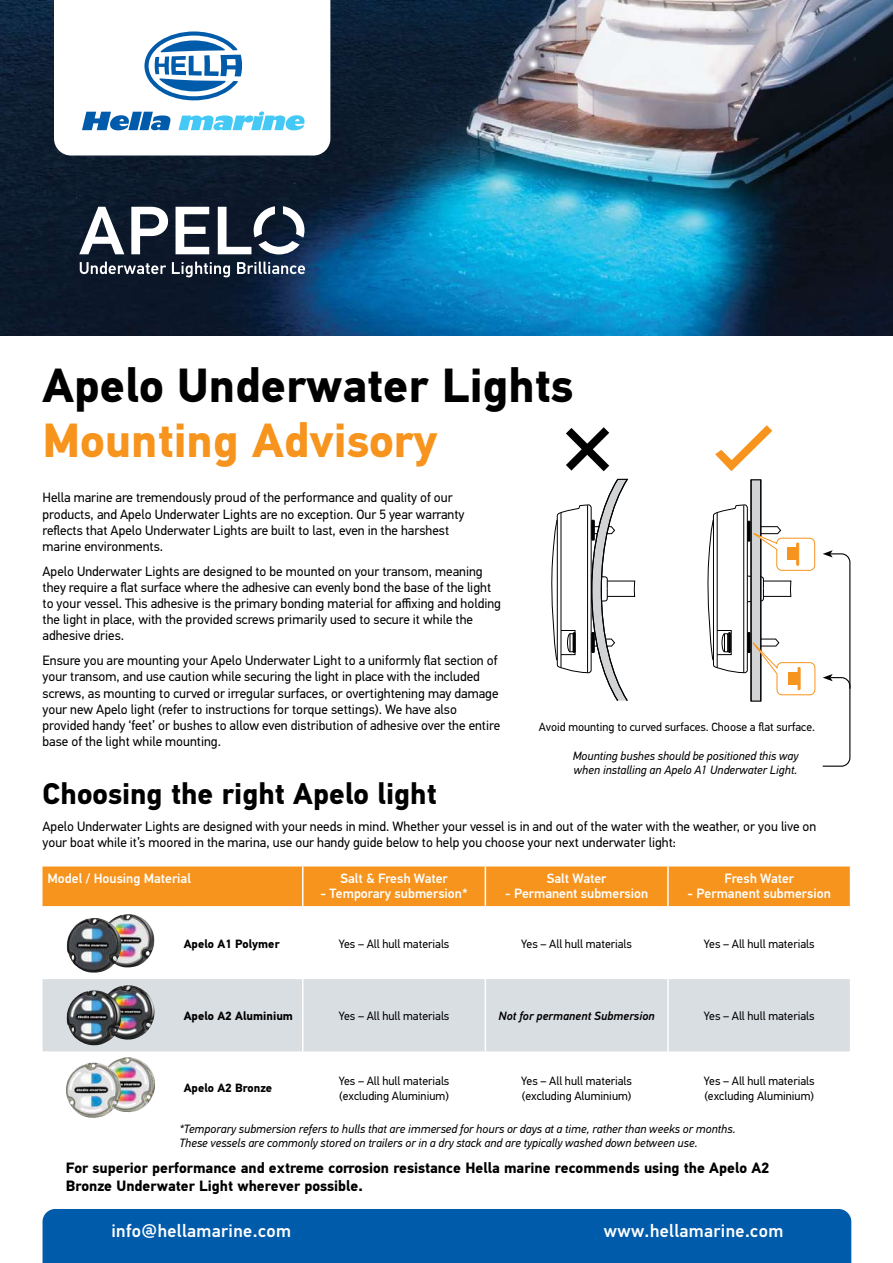
<style>
.page{position:relative;width:893px;height:1263px;background:#fff}
.page>*{position:absolute;margin:0;border:0;box-sizing:border-box;transform-origin:0 0}
.t1{font:700 48px "Hella DIN Universal";color:#000}
.t2{font:700 48px "Hella DIN Universal";color:#f7941e}
.t3{font:700 30px "Hella DIN Universal";color:#000}
.t4{font:500 18px "Hella DIN Universal";letter-spacing:.02em;color:#fff}
.t5{font:700 15px/18px "Hella DIN Universal";color:#000}
.t6{font:13.5px/16.2px "Hella DIN Universal";color:#000}
.t7{font:500 13.5px "Hella DIN Universal";color:#fff}
.t8{font:italic 12px/14.4px "Hella DIN Universal";color:#000}
.t9{font:12px/15px "Hella DIN Universal";color:#000}
.t10{font:700 12px "Hella DIN Universal";color:#000}
.t11{font:italic 500 12px "Hella DIN Universal";color:#000}
.t12{font:11.85px "Hella DIN Universal";color:#000}
</style>
<div class="page">
<img style="left:0;top:0;width:893px;height:336px">
<div style="left:43px;top:1209px;width:808px;height:54px;background:#005baa"></div>
<svg style="left:551px;top:478px;width:84px;height:223px"></svg>
<div style="left:591px;top:632px;width:4px;height:21px;border:1px solid #000"></div>
<div style="left:591px;top:520px;width:4px;height:20px;border:1px solid #000"></div>
<svg style="left:566px;top:427px;width:43px;height:44px"></svg>
<svg style="left:79px;top:207px;width:45px;height:47px"></svg>
<svg style="left:131px;top:207px;width:37px;height:47px"></svg>
<svg style="left:176px;top:207px;width:33px;height:47px"></svg>
<svg style="left:218px;top:206px;width:86px;height:48px"></svg>
<svg style="left:80px;top:262px;width:225px;height:15px"></svg>
<div style="left:43px;top:866px;width:807px;height:40px;background:#f7941e"></div>
<svg style="left:43px;top:943px;width:807px;height:109px"></svg>
<div style="left:43px;top:979px;width:807px;height:72px;background:#d9dee3"></div>
<hr style="left:302px;top:979px;width:1px;height:72px;background:#fff">
<hr style="left:485px;top:979px;width:1px;height:72px;background:#fff">
<hr style="left:667px;top:979px;width:2px;height:72px;background:#fff">
<hr style="left:302px;top:1051px;width:1px;height:73px;background:#fff">
<hr style="left:485px;top:1051px;width:1px;height:73px;background:#fff">
<hr style="left:667px;top:1051px;width:2px;height:73px;background:#fff">
<hr style="left:302px;top:866px;width:1px;height:40px;background:#fff">
<hr style="left:485px;top:866px;width:1px;height:40px;background:#fff">
<hr style="left:667px;top:866px;width:2px;height:40px;background:#fff">
<hr style="left:302px;top:907px;width:1px;height:72px;background:#fff">
<hr style="left:485px;top:907px;width:1px;height:72px;background:#fff">
<hr style="left:667px;top:907px;width:2px;height:72px;background:#fff">
<img style="left:114px;top:914px;width:41px;height:53px">
<img style="left:67px;top:918px;width:54px;height:55px">
<img style="left:100px;top:985px;width:55px;height:55px">
<img style="left:67px;top:990px;width:55px;height:56px">
<img style="left:113px;top:1057px;width:42px;height:56px">
<img style="left:66px;top:1062px;width:55px;height:56px">
<div style="left:751px;top:480px;width:10px;height:221px;background:#d1d3d4"></div>
<hr style="left:751px;top:480px;width:1px;height:221px;background:#000">
<hr style="left:760px;top:480px;width:1px;height:221px;background:#000">
<svg style="left:707px;top:504px;width:108px;height:192px"></svg>
<div style="left:796px;top:543px;width:3px;height:23px;border:1px solid #f7941e"></div>
<div style="left:787px;top:548px;width:10px;height:12px;background:#f7941e"></div>
<svg style="left:715px;top:425px;width:57px;height:46px"></svg>
<svg style="left:822px;top:550px;width:29px;height:217px"></svg>
<svg style="left:54px;top:0;width:276px;height:156px"></svg>
<h1 class="t1" style="left:43px;top:354px;width:532px">Apelo Underwater Lights</h1>
<h1 class="t2" style="left:43px;top:409px;width:397px">Mounting Advisory</h1>
<p class="t6" style="left:43px;top:490px;width:423px">Hella marine are tremendously proud of the performance and quality of our products, and Apelo Underwater Lights are no exception. Our 5 year warranty reflects that Apelo Underwater Lights are built to last, even in the harshest marine environments.</p>
<p class="t6" style="left:43px;top:564px;width:460px">Apelo Underwater Lights are designed to be mounted on your transom, meaning they require a flat surface where the adhesive can evenly bond the base of the light to your vessel. This adhesive is the primary bonding material for affixing and holding the light in place, with the provided screws primarily used to secure it while the adhesive dries.</p>
<p class="t6" style="left:43px;top:653px;width:459px">Ensure you are mounting your Apelo Underwater Light to a uniformly flat section of your transom, and use caution while securing the light in place with the included screws, as mounting to curved or irregular surfaces, or overtightening may damage your new Apelo light (refer to instructions for torque settings). We have also provided handy ‘feet’ or bushes to allow even distribution of adhesive over the entire base of the light while mounting.</p>
<h2 class="t3" style="left:43px;top:774px;width:396px">Choosing the right Apelo light</h2>
<p class="t12" style="left:539px;top:719px;width:278px">Avoid mounting to curved surfaces. Choose a flat surface.</p>
<p class="t8" style="left:573px;top:748px;width:227px">Mounting bushes should be positioned this way when installing an Apelo A1 Underwater Light.</p>
<p class="t6" style="left:43px;top:819px;width:775px">Apelo Underwater Lights are designed with your needs in mind. Whether your vessel is in and out of the water with the weather, or you live on your boat while it’s moored in the marina, use our handy guide below to help you choose your next underwater light:</p>
<p class="t7" style="left:48px;top:870px;width:145px">Model / Housing Material</p>
<p class="t7" style="left:340px;top:870px;width:109px">Salt &amp; Fresh Water</p>
<p class="t7" style="left:321px;top:885px;width:149px">- Temporary submersion*</p>
<p class="t7" style="left:547px;top:870px;width:61px">Salt Water</p>
<p class="t7" style="left:505px;top:885px;width:145px">- Permanent submersion</p>
<p class="t7" style="left:724px;top:870px;width:71px">Fresh Water</p>
<p class="t7" style="left:688px;top:885px;width:145px">- Permanent submersion</p>
<p class="t10" style="left:184px;top:935px;width:97px">Apelo A1 Polymer</p>
<p class="t9" style="left:339px;top:937px;width:112px">Yes – All hull materials</p>
<p class="t9" style="left:521px;top:937px;width:112px">Yes – All hull materials</p>
<p class="t9" style="left:704px;top:937px;width:112px">Yes – All hull materials</p>
<p class="t10" style="left:184px;top:1008px;width:111px">Apelo A2 Aluminium</p>
<p class="t9" style="left:339px;top:1009px;width:112px">Yes – All hull materials</p>
<p class="t11" style="left:499px;top:1008px;width:158px">Not for permanent Submersion</p>
<p class="t9" style="left:704px;top:1009px;width:112px">Yes – All hull materials</p>
<p class="t10" style="left:184px;top:1080px;width:90px">Apelo A2 Bronze</p>
<p class="t9" style="left:339px;top:1074px;width:112px">Yes – All hull materials (excluding Aluminium)</p>
<p class="t9" style="left:521px;top:1074px;width:112px">Yes – All hull materials (excluding Aluminium)</p>
<p class="t9" style="left:704px;top:1074px;width:112px">Yes – All hull materials (excluding Aluminium)</p>
<p class="t8" style="left:179px;top:1121px;width:558px">*Temporary submersion refers to hulls that are immersed for hours or days at a time, rather than weeks or months.<br>These vessels are commonly stored on trailers or in a dry stack and are typically washed down between use.</p>
<p class="t5" style="left:66px;top:1160px;width:705px">For superior performance and extreme corrosion resistance Hella marine recommends using the Apelo A2<br>Bronze Underwater Light wherever possible.</p>
<h3 class="t4" style="left:111px;top:1219px;width:181px">info@hellamarine.com</h3>
<h3 class="t4" style="left:604px;top:1219px;width:181px">www.hellamarine.com</h3>
</div>
